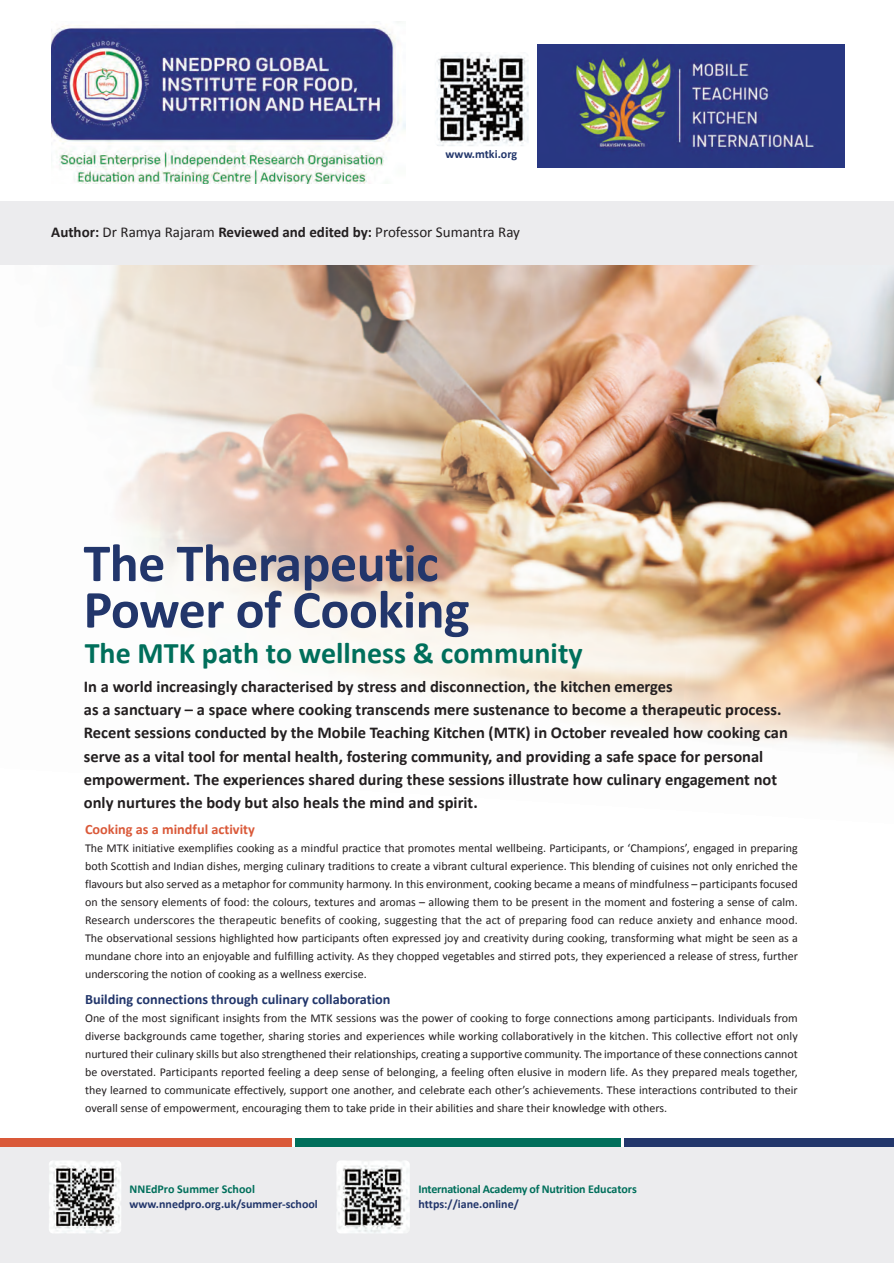
<style>
.page{position:relative;width:894px;height:1263px;background:#fff}
.page>*{position:absolute;margin:0;border:0;box-sizing:border-box;transform-origin:0 0}
.t1{font:700 54px/46.5px "Calibri";letter-spacing:-.01em;color:#22366b}
.t2{font:700 30px "Calibri";color:#006f5b}
.t3{font:700 16.5px/23.2px "Calibri";color:#231f20}
.t4{font:15px "Calibri";color:#231f20}
.t5{font:700 14.25px "Calibri";color:#22366b}
.t6{font:700 14.25px "Calibri";color:#da5939}
.t7{font:12px/18px "Calibri";color:#231f20;text-align:justify}
.t8{font:700 12px/15px "Calibri";color:#22366b}
.t9{font:700 12px/15px "Calibri";letter-spacing:-.02em;color:#006f5b}
.s1{font-weight:700}
.s2{color:#006f5b}
.s3{color:#22366b}
</style>
<div class="page">
<div style="left:0;top:1146px;width:893px;height:117px;background:#ececee"></div>
<img style="left:89px;top:265px;width:804px;height:496px">
<div style="left:0;top:1138px;width:294px;height:8px;background:#da5939"></div>
<div style="left:293px;top:1138px;width:329px;height:8px;background:#006f5b"></div>
<svg style="left:292px;top:1138px;width:2px;height:8px"></svg>
<div style="left:622px;top:1138px;width:271px;height:8px;background:#22366b"></div>
<img style="left:51px;top:25px;width:354px;height:159px">
<svg style="left:621px;top:1138px;width:2px;height:8px"></svg>
<img style="left:435px;top:52px;width:93px;height:94px;border-radius:4px">
<img style="left:49px;top:1160px;width:72px;height:73px;border-radius:4px">
<img style="left:336px;top:1160px;width:73px;height:73px;border-radius:4px">
<div style="left:0;top:201px;width:893px;height:64px;background:#ececee"></div>
<img style="left:537px;top:45px;width:307px;height:123px">
<p class="t8" style="left:445px;top:148px;width:73px">www.mtki.org</p>
<p class="t4" style="left:51px;top:226px;width:470px"><span class="s1">Author:</span> Dr Ramya Rajaram <span class="s1">Reviewed and edited by:</span> Professor Sumantra Ray</p>
<p class="t1" style="left:83px;top:544px;width:387px">The Therapeutic<br>Power of Cooking</p>
<p class="t2" style="left:85px;top:641px;width:499px">The MTK path to wellness &amp; community</p>
<p class="t3" style="left:84px;top:676px;width:705px">In a world increasingly characterised by stress and disconnection, the kitchen emerges<br>as a sanctuary – a space where cooking transcends mere sustenance to become a therapeutic process.<br>Recent sessions conducted by the Mobile Teaching Kitchen (MTK) in October revealed how cooking can serve as a vital tool for mental health, fostering community, and providing a safe space for personal empowerment. The experiences shared during these sessions illustrate how culinary engagement not only nurtures the body but also heals the mind and spirit.</p>
<p class="t6" style="left:85px;top:824px;width:171px">Cooking as a mindful activity</p>
<p class="t7" style="left:85px;top:840px;width:714px">The MTK initiative exemplifies cooking as a mindful practice that promotes mental wellbeing. Participants, or ‘Champions’, engaged in preparing both Scottish and Indian dishes, merging culinary traditions to create a vibrant cultural experience. This blending of cuisines not only enriched the flavours but also served as a metaphor for community harmony. In this environment, cooking became a means of mindfulness – participants focused on the sensory elements of food: the colours, textures and aromas – allowing them to be present in the moment and fostering a sense of calm.<br>Research underscores the therapeutic benefits of cooking, suggesting that the act of preparing food can reduce anxiety and enhance mood.<br>The observational sessions highlighted how participants often expressed joy and creativity during cooking, transforming what might be seen as a mundane chore into an enjoyable and fulfilling activity. As they chopped vegetables and stirred pots, they experienced a release of stress, further underscoring the notion of cooking as a wellness exercise.</p>
<p class="t5" style="left:85px;top:993px;width:307px">Building connections through culinary collaboration</p>
<p class="t7" style="left:85px;top:1010px;width:714px">One of the most significant insights from the MTK sessions was the power of cooking to forge connections among participants. Individuals from diverse backgrounds came together, sharing stories and experiences while working collaboratively in the kitchen. This collective effort not only nurtured their culinary skills but also strengthened their relationships, creating a supportive community. The importance of these connections cannot be overstated. Participants reported feeling a deep sense of belonging, a feeling often elusive in modern life. As they prepared meals together, they learned to communicate effectively, support one another, and celebrate each other’s achievements. These interactions contributed to their overall sense of empowerment, encouraging them to take pride in their abilities and share their knowledge with others.</p>
<p class="t8" style="left:130px;top:1182px;width:190px"><span class="s2">NNEdPro Summer School </span>www.nnedpro.org.uk/summer‐school</p>
<p class="t9" style="left:418px;top:1182px;width:220px">International Academy of Nutrition Educators <span class="s3">https://iane.online/</span></p>
</div>
